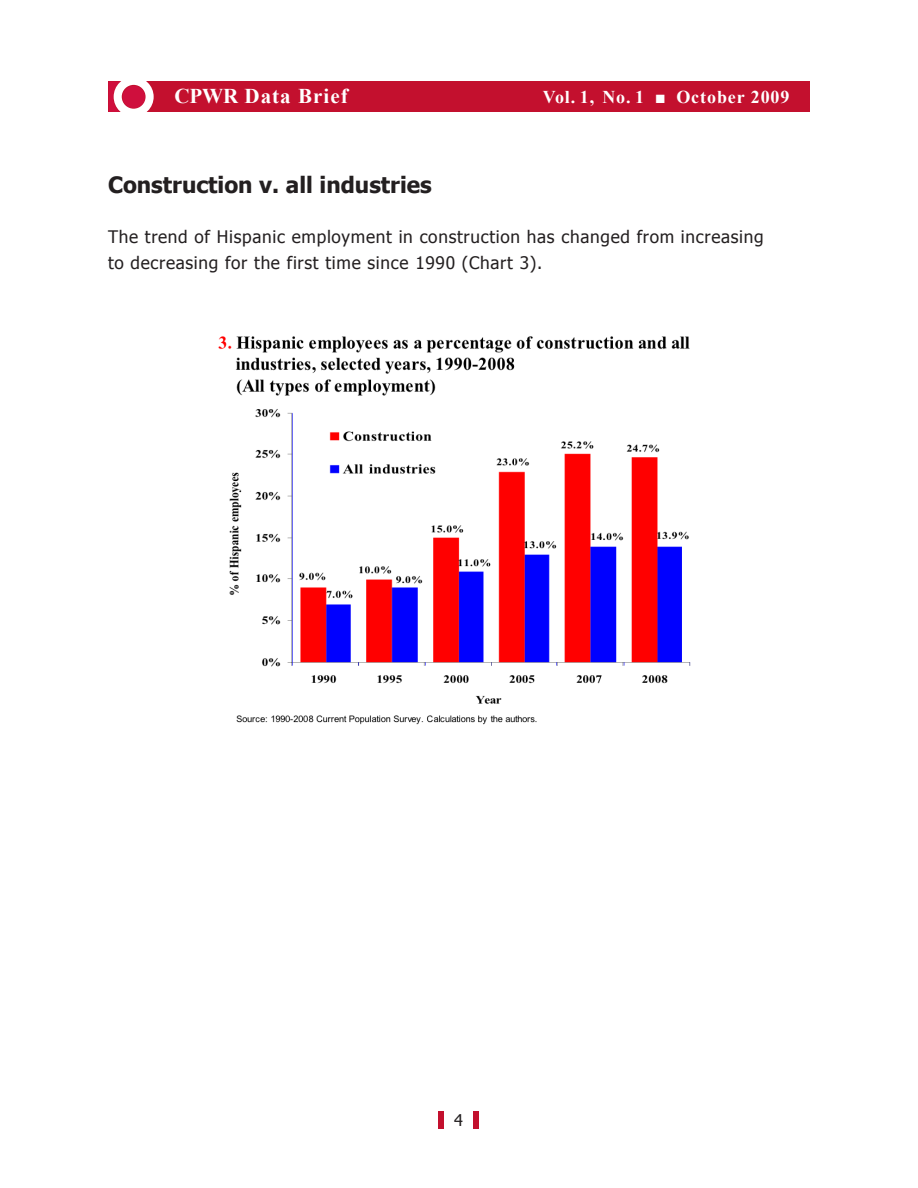
<style>
.page{position:relative;width:918px;height:1188px;background:#fff}
.page>*{position:absolute;margin:0;border:0;box-sizing:border-box;transform-origin:0 0}
.Heads{font:700 22.5px "Tahoma";color:#231f20}
.t1{font:700 21px "Times New Roman";letter-spacing:.05em;color:#fff}
.t2{font:700 18px "Times New Roman";letter-spacing:.05em;color:#fff}
.Body_Copy-First_Para{font:17.25px/26.2px "Tahoma";letter-spacing:.04em;color:#231f20}
.t3{font:16.2px "Tahoma";color:#231f20}
</style>
<div class="page">
<div style="left:108px;top:81px;width:702px;height:31px;background:#c3102e"></div>
<div style="left:438px;top:1111px;width:6px;height:18px;background:#c3102e"></div>
<div style="left:474px;top:1111px;width:5px;height:18px;background:#c3102e"></div>
<svg style="left:109px;top:81px;width:45px;height:31px"></svg>
<img style="left:218px;top:336px;width:473px;height:389px">
<p class="t1" style="left:174px;top:84px;width:175px">CPWR Data Brief</p>
<p class="t2" style="left:543px;top:87px;width:248px">Vol. 1, No. 1 ■ October 2009</p>
<p class="Heads" style="left:108px;top:170px;width:325px">Construction v. all industries</p>
<p class="Body_Copy-First_Para" style="left:108px;top:223px;width:657px">The trend of Hispanic employment in construction has changed from increasing to decreasing for the first time since 1990 (Chart 3).</p>
<p class="t3" style="left:454px;top:1110px;width:10px">4</p>
</div>
